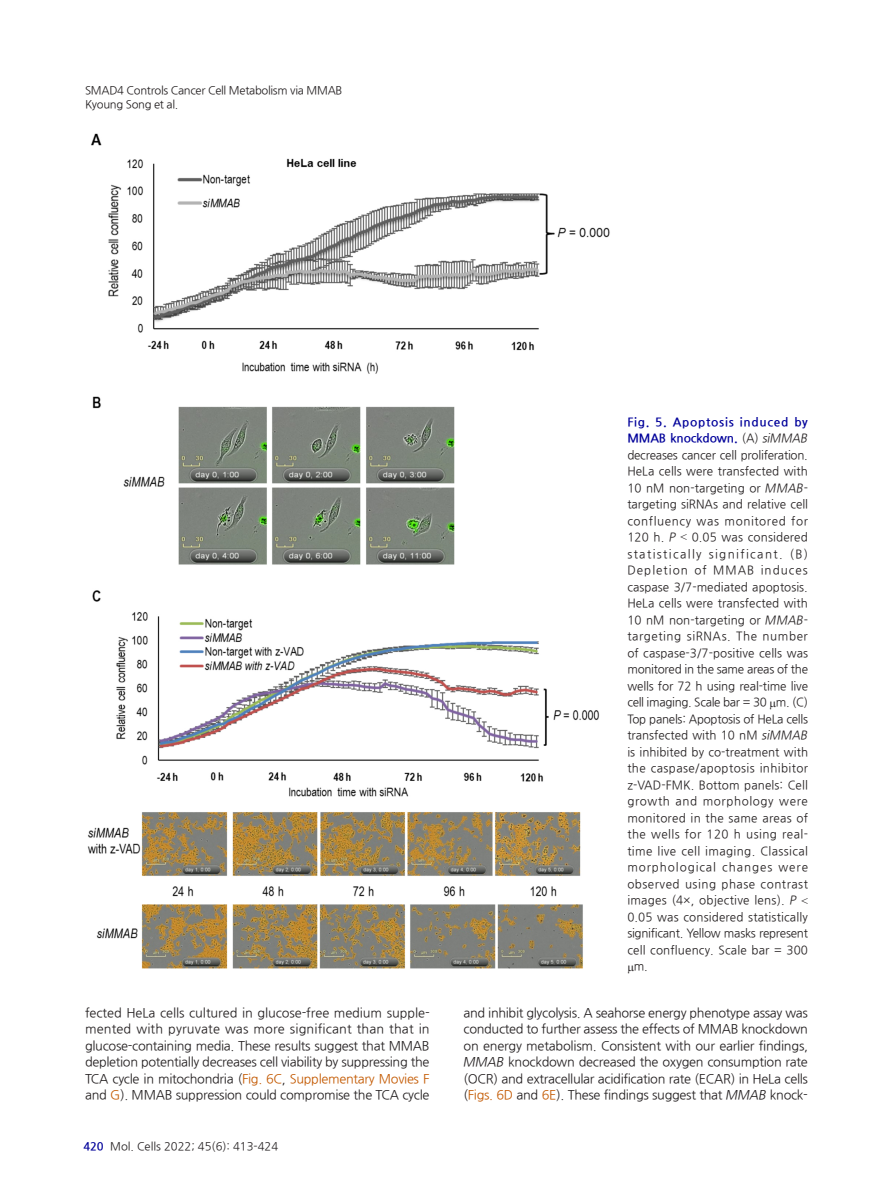
<style>
.page{position:relative;width:893px;height:1191px;background:#fff}
.page>*{position:absolute;margin:0;border:0;box-sizing:border-box;transform-origin:0 0}
.t1{font:12.75px/16.5px "Nanum Gothic";letter-spacing:-.025em;color:#231f20;text-align:justify}
.t2{font:12px "Nanum Gothic";letter-spacing:.01em;color:#231f20}
.t3{font:12px "Nanum Gothic";letter-spacing:-.02em;color:#231f20}
.t4{font:12px "Nanum Gothic";letter-spacing:.035em;color:#231f20}
.t5{font:12px "Nanum Gothic";letter-spacing:.05em;color:#231f20}
.t6{font:12px "Nanum Gothic";letter-spacing:-.01em;color:#231f20}
.t7{font:12px "Nanum Gothic";letter-spacing:.12em;color:#231f20}
.t8{font:12px "Nanum Gothic";letter-spacing:-.025em;color:#231f20}
.t9{font:12px "Nanum Gothic";letter-spacing:.045em;color:#231f20}
.t10{font:12px "Nanum Gothic";letter-spacing:.04em;color:#231f20}
.t11{font:700 12px "Nanum Gothic";letter-spacing:.06em;color:#00009a}
.t12{font:12px "Nanum Gothic";letter-spacing:.08em;color:#231f20}
.t13{font:700 12px "Nanum Gothic";letter-spacing:-.01em;color:#00009a}
.t14{font:12px "Nanum Gothic";letter-spacing:.055em;color:#231f20}
.t15{font:12px "Nanum Gothic";letter-spacing:.09em;color:#231f20}
.t16{font:11.25px/13.5px "Nanum Gothic";letter-spacing:-.025em;color:#231f20}
.t17{font:11.25px "Nanum Gothic";color:#231f20}
.s1{font-weight:400;color:#231f20}
.s2{font-weight:400;font-style:italic;color:#231f20}
.s3{font-style:italic}
.s4{font-family:"Times New Roman"}
.s5{color:#c35900}
.s6{font-weight:700;color:#00009a}
</style>
<div class="page">
<img style="left:87px;top:133px;width:523px;height:836px">
<p class="t16" style="left:85px;top:84px;width:259px">SMAD4 Controls Cancer Cell Metabolism via MMAB<br>Kyoung Song et al.</p>
<p class="t11" style="left:627px;top:416px;width:182px">Fig. 5. Apoptosis induced by</p>
<p class="t13" style="left:627px;top:432px;width:184px">MMAB knockdown. <span class="s1">(A)</span> <span class="s2">siMMAB</span></p>
<p class="t3" style="left:627px;top:449px;width:182px">decreases cancer cell proliferation.</p>
<p class="t2" style="left:627px;top:465px;width:182px">HeLa cells were transfected with</p>
<p class="t2" style="left:627px;top:482px;width:182px">10 nM non-targeting or <span class="s3">MMAB</span>-</p>
<p class="t2" style="left:627px;top:498px;width:182px">targeting siRNAs and relative cell</p>
<p class="t5" style="left:627px;top:515px;width:182px">confluency was monitored for</p>
<p class="t2" style="left:627px;top:531px;width:182px">120 h. <span class="s3">P</span> <span class="s4">&lt;</span> 0.05 was considered</p>
<p class="t7" style="left:627px;top:548px;width:182px">statistically significant. (B)</p>
<p class="t15" style="left:627px;top:564px;width:182px">Depletion of MMAB induces</p>
<p class="t2" style="left:627px;top:581px;width:182px">caspase 3/7-mediated apoptosis.</p>
<p class="t2" style="left:627px;top:597px;width:182px">HeLa cells were transfected with</p>
<p class="t2" style="left:627px;top:614px;width:182px">10 nM non-targeting or <span class="s3">MMAB</span>-</p>
<p class="t5" style="left:627px;top:630px;width:182px">targeting siRNAs. The number</p>
<p class="t2" style="left:627px;top:647px;width:182px">of caspase-3/7-positive cells was</p>
<p class="t3" style="left:627px;top:663px;width:182px">monitored in the same areas of the</p>
<p class="t6" style="left:627px;top:680px;width:182px">wells for 72 h using real-time live</p>
<p class="t8" style="left:627px;top:696px;width:182px">cell imaging. Scale bar = 30 m. (C)</p>
<p class="t3" style="left:627px;top:713px;width:182px">Top panels: Apoptosis of HeLa cells</p>
<p class="t2" style="left:627px;top:729px;width:184px">transfected with 10 nM <span class="s3">siMMAB</span></p>
<p class="t2" style="left:627px;top:746px;width:182px">is inhibited by co-treatment with</p>
<p class="t4" style="left:627px;top:762px;width:182px">the caspase/apoptosis inhibitor</p>
<p class="t2" style="left:627px;top:779px;width:182px">z-VAD-FMK. Bottom panels: Cell</p>
<p class="t14" style="left:627px;top:795px;width:182px">growth and morphology were</p>
<p class="t2" style="left:627px;top:812px;width:182px">monitored in the same areas of</p>
<p class="t10" style="left:627px;top:828px;width:182px">the wells for 120 h using real-</p>
<p class="t4" style="left:627px;top:845px;width:182px">time live cell imaging. Classical</p>
<p class="t12" style="left:627px;top:861px;width:182px">morphological changes were</p>
<p class="t9" style="left:627px;top:878px;width:182px">observed using phase contrast</p>
<p class="t2" style="left:627px;top:894px;width:182px">images (4×, objective lens). <span class="s3">P</span> <span class="s4">&lt;</span></p>
<p class="t2" style="left:627px;top:911px;width:182px">0.05 was considered statistically</p>
<p class="t3" style="left:627px;top:927px;width:182px">significant. Yellow masks represent</p>
<p class="t2" style="left:627px;top:944px;width:182px">cell confluency. Scale bar = 300</p>
<p class="t2" style="left:634px;top:960px;width:15px">m.</p>
<p class="t1" style="left:85px;top:1004px;width:346px">fected HeLa cells cultured in glucose-free medium supple&shy;mented with pyruvate was more significant than that in glucose-containing media. These results suggest that MMAB depletion potentially decreases cell viability by suppressing the TCA cycle in mitochondria (<span class="s5">Fig. 6C</span>, <span class="s5">Supplementary Movies F </span>and <span class="s5">G</span>). MMAB suppression could compromise the TCA cycle</p>
<p class="t1" style="left:463px;top:1004px;width:347px">and inhibit glycolysis. A seahorse energy phenotype assay was conducted to further assess the effects of MMAB knockdown on energy metabolism. Consistent with our earlier findings, <span class="s3">MMAB</span> knockdown decreased the oxygen consumption rate (OCR) and extracellular acidification rate (ECAR) in HeLa cells (<span class="s5">Figs. 6D</span> and <span class="s5">6E</span>). These findings suggest that <span class="s3">MMAB</span> knock-</p>
<p class="t17" style="left:83px;top:1140px;width:196px"><span class="s6">420</span> Mol. Cells 2022; 45(6): 413-424</p>
</div>
